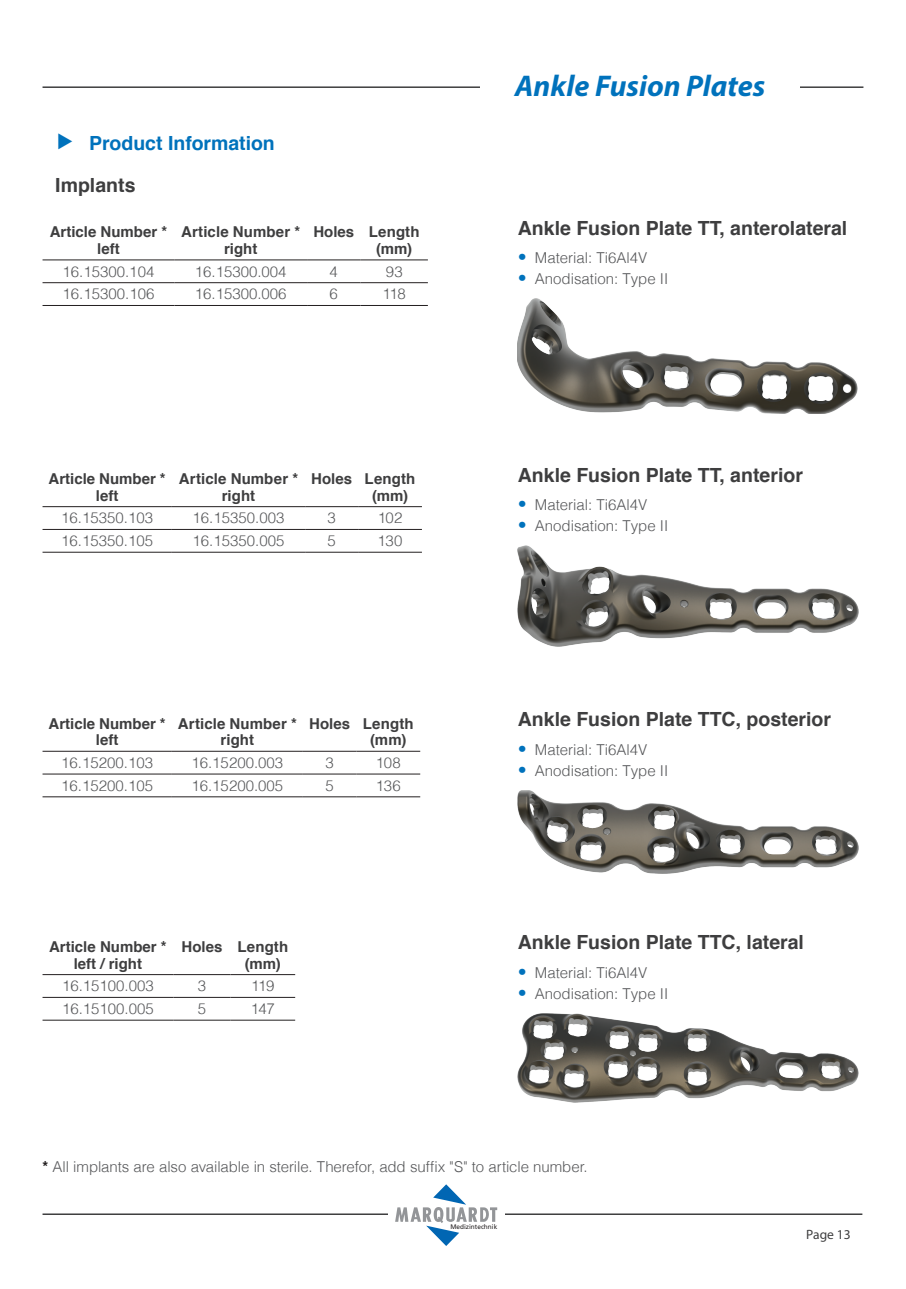
<style>
.page{position:relative;width:906px;height:1289px;background:#fff}
.page>*{position:absolute;margin:0;border:0;box-sizing:border-box;transform-origin:0 0}
.t1{font:italic 700 30px "Myriad Pro";color:#0072bc}
.t2{font:700 19.5px "Helvetica";color:#3e3e3f}
.t3{font:700 19.5px/42.6px "Helvetica";color:#0072bc}
.t4{font:300 15px "Helvetica";color:#57585a}
.t5{font:700 15px/16.5px "Helvetica";color:#3e3e3f;text-align:center}
.t6{font:13.5px "Myriad Pro";color:#3e3e3f}
.t7{font:6.6px "Frutiger LT Std";color:#231f20}
.s1{color:#3e3e3f}
.s2{font-family:"Frutiger LT Com";font-stretch:condensed;font-size:18px;color:#0072bc}
.s3{font-weight:700;color:#231f20}
</style>
<div class="page">
<hr style="left:43px;top:86px;width:820px;height:2px;background:#3e3e3f">
<hr style="left:43px;top:1213px;width:819px;height:1px;background:#3e3e3f">
<div style="left:388px;top:1184px;width:117px;height:61px;background:#fff"></div>
<svg style="left:395px;top:1184px;width:102px;height:61px"></svg>
<div style="left:480px;top:78px;width:319px;height:18px;background:#fff"></div>
<hr style="left:43px;top:282px;width:131px;height:1px;background:#231f20">
<hr style="left:174px;top:282px;width:133px;height:1px;background:#231f20">
<hr style="left:307px;top:282px;width:53px;height:1px;background:#231f20">
<hr style="left:360px;top:282px;width:68px;height:1px;background:#231f20">
<hr style="left:43px;top:305px;width:131px;height:1px;background:#231f20">
<hr style="left:174px;top:305px;width:133px;height:1px;background:#231f20">
<hr style="left:307px;top:305px;width:53px;height:1px;background:#231f20">
<hr style="left:360px;top:305px;width:68px;height:1px;background:#231f20">
<hr style="left:43px;top:260px;width:131px;height:1px;background:#231f20">
<hr style="left:174px;top:260px;width:133px;height:1px;background:#231f20">
<hr style="left:307px;top:260px;width:53px;height:1px;background:#231f20">
<hr style="left:360px;top:260px;width:68px;height:1px;background:#231f20">
<svg style="left:43px;top:507px;width:379px;height:45px"></svg>
<hr style="left:43px;top:529px;width:129px;height:1px;background:#231f20">
<hr style="left:172px;top:529px;width:133px;height:1px;background:#231f20">
<hr style="left:305px;top:529px;width:53px;height:1px;background:#231f20">
<hr style="left:358px;top:529px;width:64px;height:1px;background:#231f20">
<hr style="left:43px;top:552px;width:129px;height:1px;background:#231f20">
<hr style="left:172px;top:552px;width:133px;height:1px;background:#231f20">
<hr style="left:305px;top:552px;width:53px;height:1px;background:#231f20">
<hr style="left:358px;top:552px;width:64px;height:1px;background:#231f20">
<hr style="left:43px;top:506px;width:129px;height:1px;background:#231f20">
<hr style="left:172px;top:506px;width:133px;height:1px;background:#231f20">
<hr style="left:305px;top:506px;width:53px;height:1px;background:#231f20">
<hr style="left:358px;top:506px;width:64px;height:1px;background:#231f20">
<hr style="left:43px;top:1019px;width:130px;height:1px;background:#231f20">
<hr style="left:173px;top:1019px;width:57px;height:1px;background:#231f20">
<hr style="left:230px;top:1019px;width:65px;height:1px;background:#231f20">
<hr style="left:43px;top:974px;width:130px;height:1px;background:#231f20">
<hr style="left:173px;top:974px;width:57px;height:1px;background:#231f20">
<hr style="left:230px;top:974px;width:65px;height:1px;background:#231f20">
<hr style="left:43px;top:997px;width:130px;height:1px;background:#231f20">
<hr style="left:173px;top:997px;width:57px;height:1px;background:#231f20">
<hr style="left:230px;top:997px;width:65px;height:1px;background:#231f20">
<svg style="left:43px;top:774px;width:377px;height:1px"></svg>
<hr style="left:43px;top:796px;width:129px;height:1px;background:#231f20">
<hr style="left:172px;top:796px;width:131px;height:1px;background:#231f20">
<hr style="left:303px;top:796px;width:53px;height:1px;background:#231f20">
<hr style="left:356px;top:796px;width:64px;height:1px;background:#231f20">
<hr style="left:43px;top:751px;width:129px;height:1px;background:#231f20">
<hr style="left:172px;top:751px;width:131px;height:1px;background:#231f20">
<hr style="left:303px;top:751px;width:53px;height:1px;background:#231f20">
<hr style="left:356px;top:751px;width:64px;height:1px;background:#231f20">
<hr style="left:43px;top:773px;width:129px;height:1px;background:#231f20">
<hr style="left:172px;top:773px;width:131px;height:1px;background:#231f20">
<hr style="left:303px;top:773px;width:53px;height:1px;background:#231f20">
<hr style="left:356px;top:773px;width:64px;height:1px;background:#231f20">
<img style="left:518px;top:1013px;width:340px;height:89px">
<img style="left:518px;top:790px;width:340px;height:83px">
<img style="left:518px;top:299px;width:339px;height:115px">
<img style="left:518px;top:545px;width:340px;height:101px">
<h2 class="t3" style="left:55px;top:122px;width:221px">▶ Product Information<br><span class="s1">Implants</span></h2>
<p class="t5" style="left:50px;top:224px;width:119px">Article Number * left</p>
<p class="t5" style="left:181px;top:224px;width:121px">Article Number * right</p>
<p class="t5" style="left:376px;top:224px;width:45px;text-align:left;text-indent:-63px">Holes Length (mm)</p>
<p class="t4" style="left:63px;top:258px;width:93px">16.15300.104</p>
<p class="t4" style="left:195px;top:258px;width:93px">16.15300.004</p>
<p class="t4" style="left:330px;top:258px;width:10px">4</p>
<p class="t4" style="left:386px;top:258px;width:18px">93</p>
<p class="t4" style="left:63px;top:281px;width:93px">16.15300.106</p>
<p class="t4" style="left:195px;top:281px;width:93px">16.15300.006</p>
<p class="t4" style="left:330px;top:281px;width:10px">6</p>
<p class="t4" style="left:382px;top:281px;width:25px">118</p>
<p class="t5" style="left:49px;top:471px;width:119px">Article Number * left</p>
<p class="t5" style="left:179px;top:471px;width:121px">Article Number * right</p>
<p class="t5" style="left:372px;top:471px;width:45px;text-align:left;text-indent:-61px">Holes Length (mm)</p>
<p class="t4" style="left:61px;top:505px;width:93px">16.15350.103</p>
<p class="t4" style="left:193px;top:505px;width:93px">16.15350.003</p>
<p class="t4" style="left:327px;top:505px;width:10px">3</p>
<p class="t4" style="left:378px;top:505px;width:26px">102</p>
<p class="t4" style="left:61px;top:528px;width:93px">16.15350.105</p>
<p class="t4" style="left:193px;top:528px;width:93px">16.15350.005</p>
<p class="t4" style="left:327px;top:528px;width:10px">5</p>
<p class="t4" style="left:377px;top:528px;width:26px">130</p>
<p class="t5" style="left:49px;top:715px;width:119px">Article Number * left</p>
<p class="t5" style="left:178px;top:715px;width:120px">Article Number * right</p>
<p class="t5" style="left:370px;top:715px;width:45px;text-align:left;text-indent:-61px">Holes Length (mm)</p>
<p class="t4" style="left:61px;top:750px;width:93px">16.15200.103</p>
<p class="t4" style="left:191px;top:750px;width:93px">16.15200.003</p>
<p class="t4" style="left:325px;top:750px;width:10px">3</p>
<p class="t4" style="left:376px;top:750px;width:26px">108</p>
<p class="t4" style="left:61px;top:772px;width:93px">16.15200.105</p>
<p class="t4" style="left:191px;top:772px;width:93px">16.15200.005</p>
<p class="t4" style="left:325px;top:772px;width:10px">5</p>
<p class="t4" style="left:376px;top:772px;width:26px">136</p>
<p class="t5" style="left:49px;top:938px;width:119px">Article Number * left / right</p>
<p class="t5" style="left:245px;top:938px;width:45px;text-align:left;text-indent:-63px">Holes Length (mm)</p>
<p class="t4" style="left:62px;top:973px;width:93px">16.15100.003</p>
<p class="t4" style="left:198px;top:973px;width:10px">3</p>
<p class="t4" style="left:251px;top:973px;width:25px">119</p>
<p class="t4" style="left:62px;top:996px;width:93px">16.15100.005</p>
<p class="t4" style="left:198px;top:996px;width:10px">5</p>
<p class="t4" style="left:251px;top:996px;width:25px">147</p>
<h1 class="t1" style="left:515px;top:67px;width:252px">Ankle Fusion Plates</h1>
<h2 class="t2" style="left:518px;top:212px;width:331px">Ankle Fusion Plate TT, anterolateral</h2>
<p class="t4" style="left:518px;top:245px;width:131px"><span class="s2">•</span> Material: Ti6Al4V</p>
<p class="t4" style="left:518px;top:266px;width:152px"><span class="s2">•</span> Anodisation: Type II</p>
<h2 class="t2" style="left:518px;top:459px;width:286px">Ankle Fusion Plate TT, anterior</h2>
<p class="t4" style="left:518px;top:492px;width:131px"><span class="s2">•</span> Material: Ti6Al4V</p>
<p class="t4" style="left:518px;top:513px;width:152px"><span class="s2">•</span> Anodisation: Type II</p>
<h2 class="t2" style="left:518px;top:703px;width:315px">Ankle Fusion Plate TTC, posterior</h2>
<p class="t4" style="left:518px;top:736px;width:131px"><span class="s2">•</span> Material: Ti6Al4V</p>
<p class="t4" style="left:518px;top:757px;width:152px"><span class="s2">•</span> Anodisation: Type II</p>
<h2 class="t2" style="left:518px;top:926px;width:288px">Ankle Fusion Plate TTC, lateral</h2>
<p class="t4" style="left:518px;top:959px;width:131px"><span class="s2">•</span> Material: Ti6Al4V</p>
<p class="t4" style="left:518px;top:980px;width:152px"><span class="s2">•</span> Anodisation: Type II</p>
<p class="t4" style="left:43px;top:1153px;width:547px"><span class="s3">*</span> All implants are also available in sterile. Therefor, add suffix "S" to article number.</p>
<p class="t7" style="left:450px;top:1222px;width:48px">Medizintechnik</p>
<p class="t6" style="left:806px;top:1226px;width:46px">Page 13</p>
</div>
